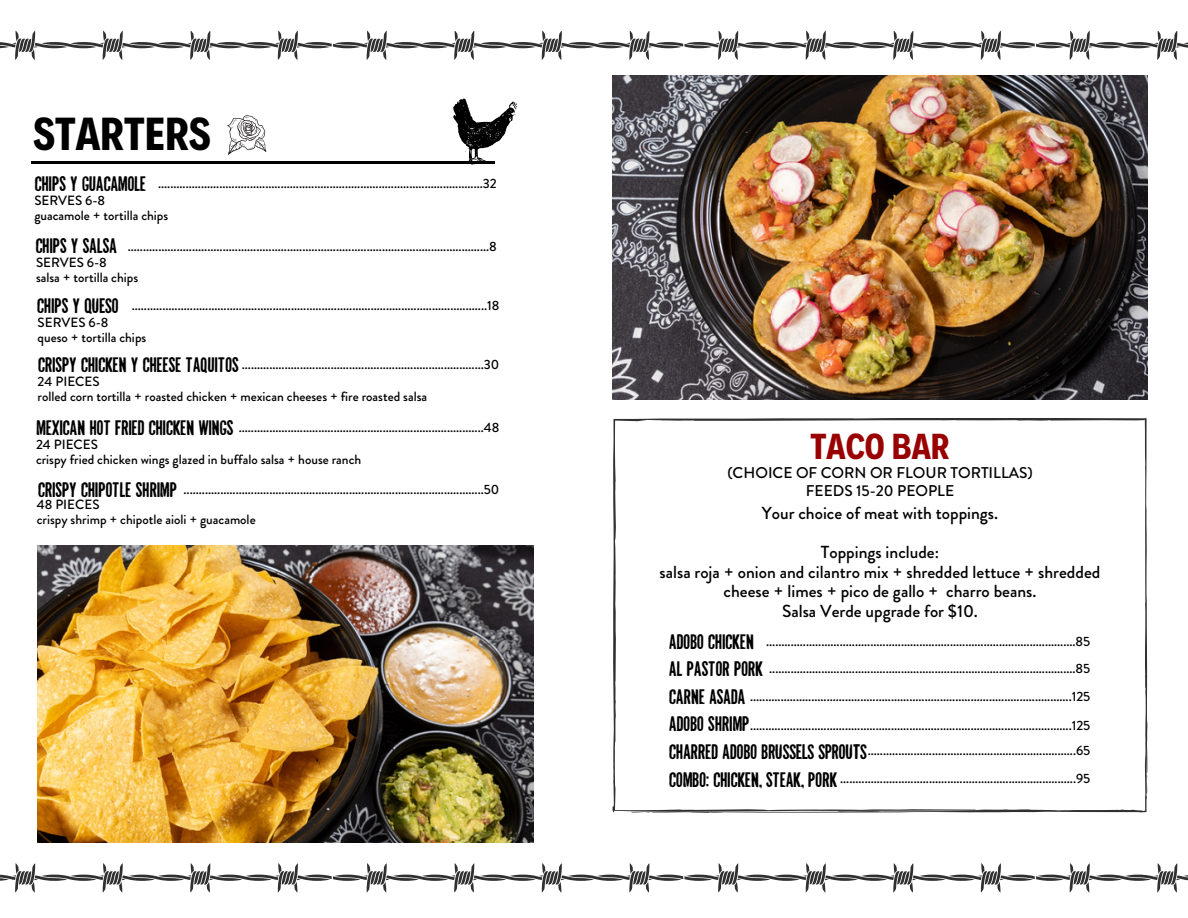
<style>
.page{position:relative;width:1188px;height:918px;background:#fff}
.page>*{position:absolute;margin:0;border:0;box-sizing:border-box;transform-origin:0 0}
.t1{font:73.95px "Mal de Ojo";color:#000}
.t2{font:700 46.8px "Decalotype";color:#000}
.t3{font:700 36.6px "Decalotype";color:#900}
.t4{font:500 17.4px/19.6px "Brandon Grotesque";color:#000;text-align:center}
.t5{font:16.8px/27.6px "Mal de Ojo";color:#000}
.t6{font:500 15.6px/17.5px "Brandon Grotesque";color:#000;text-align:center}
.t7{font:500 13.35px "Brandon Grotesque";color:#000}
</style>
<div class="page">
<svg style="left:0;top:31px;width:1188px;height:29px"></svg>
<svg style="left:0;top:863px;width:1188px;height:30px"></svg>
<hr style="left:32px;top:162px;width:463px;height:2px;background:#000">
<svg style="left:227px;top:115px;width:39px;height:40px"></svg>
<img style="left:612px;top:75px;width:536px;height:324px">
<svg style="left:613px;top:418px;width:534px;height:395px"></svg>
<img style="left:38px;top:546px;width:496px;height:297px">
<p class="t2" style="left:34px;top:102px;width:179px">STARTERS</p>
<p class="t1" style="left:452px;top:98px;width:68px">1</p>
<p class="t5" style="left:35px;top:172px;width:113px">CHIPS Y GUACAMOLE</p>
<h5 class="t7" style="left:34px;top:191px;width:72px">SERVES 6-8</h5>
<p class="t7" style="left:34px;top:206px;width:135px">guacamole + tortilla chips</p>
<p class="t5" style="left:36px;top:234px;width:83px">CHIPS Y SALSA</p>
<h3 class="t7" style="left:36px;top:253px;width:72px">SERVES 6-8</h3>
<p class="t7" style="left:36px;top:268px;width:104px">salsa + tortilla chips</p>
<p class="t7" style="left:38px;top:313px;width:72px">SERVES 6-8</p>
<p class="t7" style="left:38px;top:328px;width:110px">queso + tortilla chips</p>
<h3 class="t7" style="left:38px;top:372px;width:64px">24 PIECES</h3>
<p class="t7" style="left:38px;top:387px;width:391px">rolled corn tortilla + roasted chicken + mexican cheeses + fire roasted salsa</p>
<p class="t5" style="left:37px;top:416px;width:199px">MEXICAN HOT FRIED CHICKEN WINGS</p>
<p class="t7" style="left:36px;top:435px;width:64px">24 PIECES</p>
<h3 class="t7" style="left:36px;top:450px;width:327px">crispy fried chicken wings glazed in buffalo salsa + house ranch</h3>
<p class="t7" style="left:158px;top:174px;width:340px">..........................................................................................................32</p>
<p class="t7" style="left:128px;top:237px;width:371px">......................................................................................................................8</p>
<h3 class="t5" style="left:38px;top:294px;width:83px">CHIPS Y QUESO</h3>
<h3 class="t7" style="left:132px;top:296px;width:369px">....................................................................................................................18</h3>
<p class="t5" style="left:38px;top:352px;width:202px">CRISPY CHICKEN Y CHEESE TAQUITOS</p>
<p class="t7" style="left:242px;top:355px;width:259px">...............................................................................30</p>
<p class="t7" style="left:239px;top:418px;width:262px">................................................................................48</p>
<p class="t5" style="left:38px;top:478px;width:140px">CRISPY CHIPOTLE SHRIMP</p>
<p class="t7" style="left:37px;top:495px;width:64px">48 PIECES</p>
<h1 class="t7" style="left:37px;top:510px;width:220px">crispy shrimp + chipotle aioli + guacamole</h1>
<p class="t7" style="left:184px;top:480px;width:317px">..................................................................................................50</p>
<h6 class="t3" style="left:810px;top:422px;width:141px">TACO BAR</h6>
<p class="t6" style="left:727px;top:464px;width:307px">(CHOICE OF CORN OR FLOUR TORTILLAS)<br>FEEDS 15-20 PEOPLE</p>
<p class="t4" style="left:762px;top:503px;width:238px">Your choice of meat with toppings.</p>
<h2 class="t4" style="left:660px;top:543px;width:442px">Toppings include:<br>salsa roja + onion and cilantro mix + shredded lettuce + shredded cheese + limes + pico de gallo + charro beans.<br>Salsa Verde upgrade for $10.</h2>
<h4 class="t5" style="left:670px;top:629px;width:199px">ADOBO CHICKEN<br>AL PASTOR PORK<br>CARNE ASADA<br>ADOBO SHRIMP<br>CHARRED ADOBO BRUSSELS SPROUTS<br>COMBO: CHICKEN, STEAK, PORK</h4>
<h4 class="t7" style="left:766px;top:632px;width:326px">.....................................................................................................85</h4>
<h5 class="t7" style="left:769px;top:659px;width:323px">....................................................................................................85</h5>
<p class="t7" style="left:750px;top:687px;width:342px">.........................................................................................................125</p>
<p class="t7" style="left:750px;top:716px;width:342px">.........................................................................................................125</p>
<p class="t7" style="left:868px;top:741px;width:224px">....................................................................65</p>
<p class="t7" style="left:840px;top:769px;width:252px">.............................................................................95</p>
</div>
